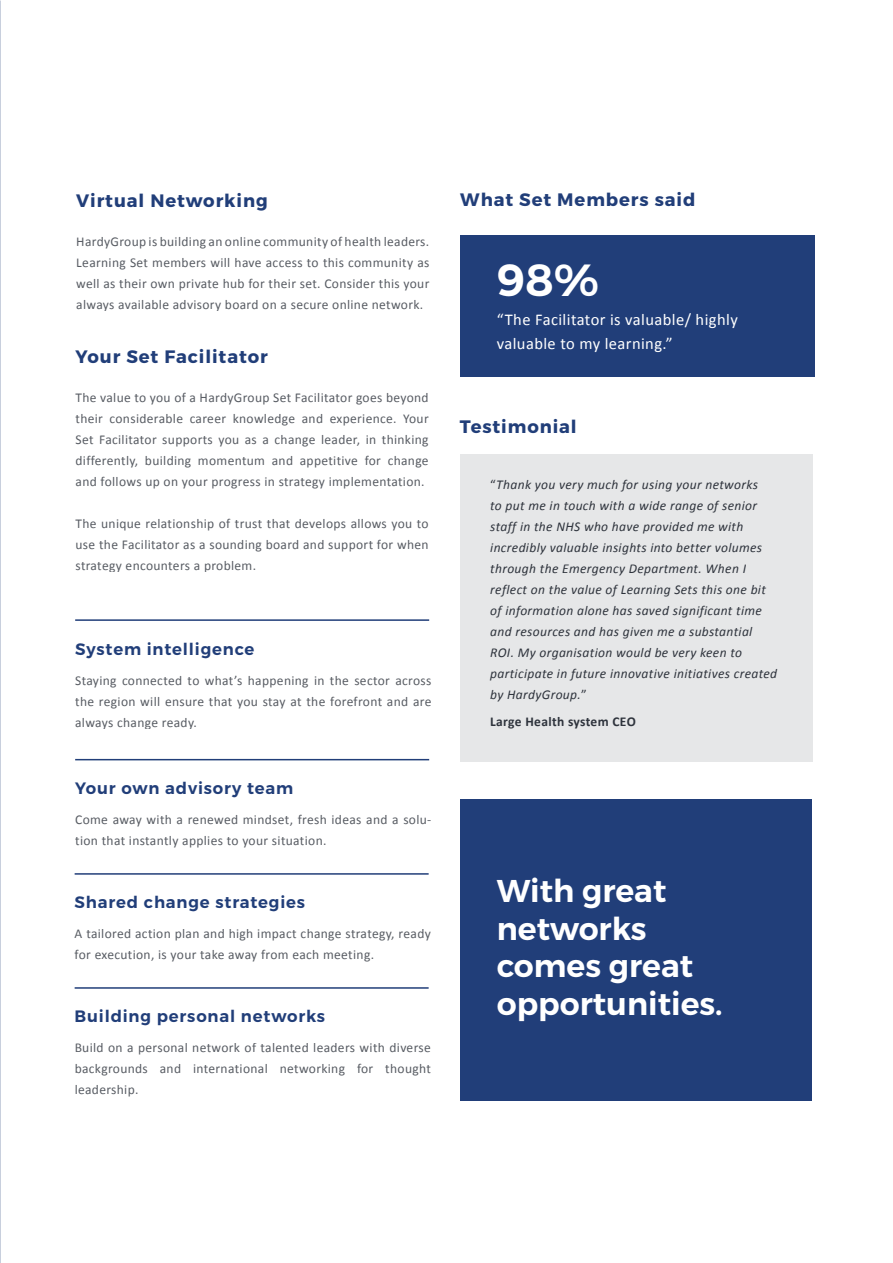
<style>
.page{position:relative;width:893px;height:1263px;background:#fff}
.page>*{position:absolute;margin:0;border:0;box-sizing:border-box;transform-origin:0 0}
.t1{font:600 45px "Montserrat";color:#fff}
.t2{font:600 31.5px/37.8px "Montserrat";color:#fff}
.t3{font:700 18px "Montserrat";letter-spacing:.05em;color:#213e79}
.t4{font:600 16.5px "Montserrat";letter-spacing:.05em;color:#213e79}
.t5{font:16.5px/24px "Calibri";letter-spacing:.025em;color:#fff}
.t6{font:13.5px/21px "Calibri";letter-spacing:.025em;color:#2e333c;text-align:justify}
.t7{font:italic 13.5px/21px "Calibri";letter-spacing:.025em;color:#2e333c}
.t8{font:700 13.5px "Calibri";letter-spacing:.025em;color:#2e333c}
.s1{font-style:normal}
</style>
<div class="page">
<hr style="left:0;top:0;width:1px;height:1263px;background:#213e79">
<hr style="left:75px;top:619px;width:354px;height:2px;background:#213e79">
<hr style="left:75px;top:759px;width:354px;height:1px;background:#213e79">
<hr style="left:75px;top:873px;width:354px;height:2px;background:#213e79">
<hr style="left:75px;top:987px;width:354px;height:2px;background:#213e79">
<div style="left:461px;top:235px;width:354px;height:142px;background:#213e79"></div>
<div style="left:460px;top:454px;width:353px;height:307px;background:#e6e7e8"></div>
<div style="left:460px;top:799px;width:352px;height:302px;background:#213e79"></div>
<h3 class="t3" style="left:76px;top:190px;width:193px">Virtual Networking</h3>
<p class="t6" style="left:76px;top:231px;width:355px">HardyGroup is building an online community of health leaders.<br>Learning Set members will have access to this community as well as their own private hub for their set. Consider this your always available advisory board on a secure online network.</p>
<h3 class="t3" style="left:76px;top:346px;width:194px">Your Set Facilitator</h3>
<p class="t6" style="left:76px;top:387px;width:355px">The value to you of a HardyGroup Set Facilitator goes beyond their considerable career knowledge and experience. Your Set Facilitator supports you as a change leader, in thinking differently, building momentum and appetitive for change and follows up on your progress in strategy implementation.</p>
<p class="t6" style="left:76px;top:513px;width:355px">The unique relationship of trust that develops allows you to use the Facilitator as a sounding board and support for when strategy encounters a problem.</p>
<p class="t4" style="left:75px;top:638px;width:181px">System intelligence</p>
<p class="t6" style="left:75px;top:670px;width:358px">Staying connected to what’s happening in the sector across the region will ensure that you stay at the forefront and are always change ready.</p>
<p class="t4" style="left:75px;top:778px;width:220px">Your own advisory team</p>
<p class="t6" style="left:75px;top:809px;width:358px">Come away with a renewed mindset, fresh ideas and a solu&shy;tion that instantly applies to your situation.</p>
<p class="t4" style="left:75px;top:892px;width:232px">Shared change strategies</p>
<p class="t6" style="left:75px;top:923px;width:358px">A tailored action plan and high impact change strategy, ready for execution, is your take away from each meeting.</p>
<p class="t4" style="left:75px;top:1006px;width:252px">Building personal networks</p>
<p class="t6" style="left:75px;top:1037px;width:358px">Build on a personal network of talented leaders with diverse backgrounds and international networking for thought leadership.</p>
<h3 class="t3" style="left:460px;top:189px;width:237px">What Set Members said</h3>
<h1 class="t1" style="left:497px;top:252px;width:104px">98%</h1>
<p class="t5" style="left:497px;top:307px;width:243px">“The Facilitator is valuable/ highly valuable to my learning.”</p>
<h3 class="t3" style="left:460px;top:415px;width:118px">Testimonial</h3>
<p class="t7" style="left:490px;top:473px;width:288px"><span class="s1">“</span>Thank you very much for using your networks<br>to put me in touch with a wide range of senior staff in the NHS who have provided me with incredibly valuable insights into better volumes through the Emergency Department. When I reflect on the value of Learning Sets this one bit of information alone has saved significant time and resources and has given me a substantial ROI. My organisation would be very keen to participate in future innovative initiatives created by HardyGroup.<span class="s1">”</span></p>
<p class="t8" style="left:490px;top:712px;width:147px">Large Health system CEO</p>
<h2 class="t2" style="left:497px;top:872px;width:227px">With great networks comes great opportunities.</h2>
</div>
